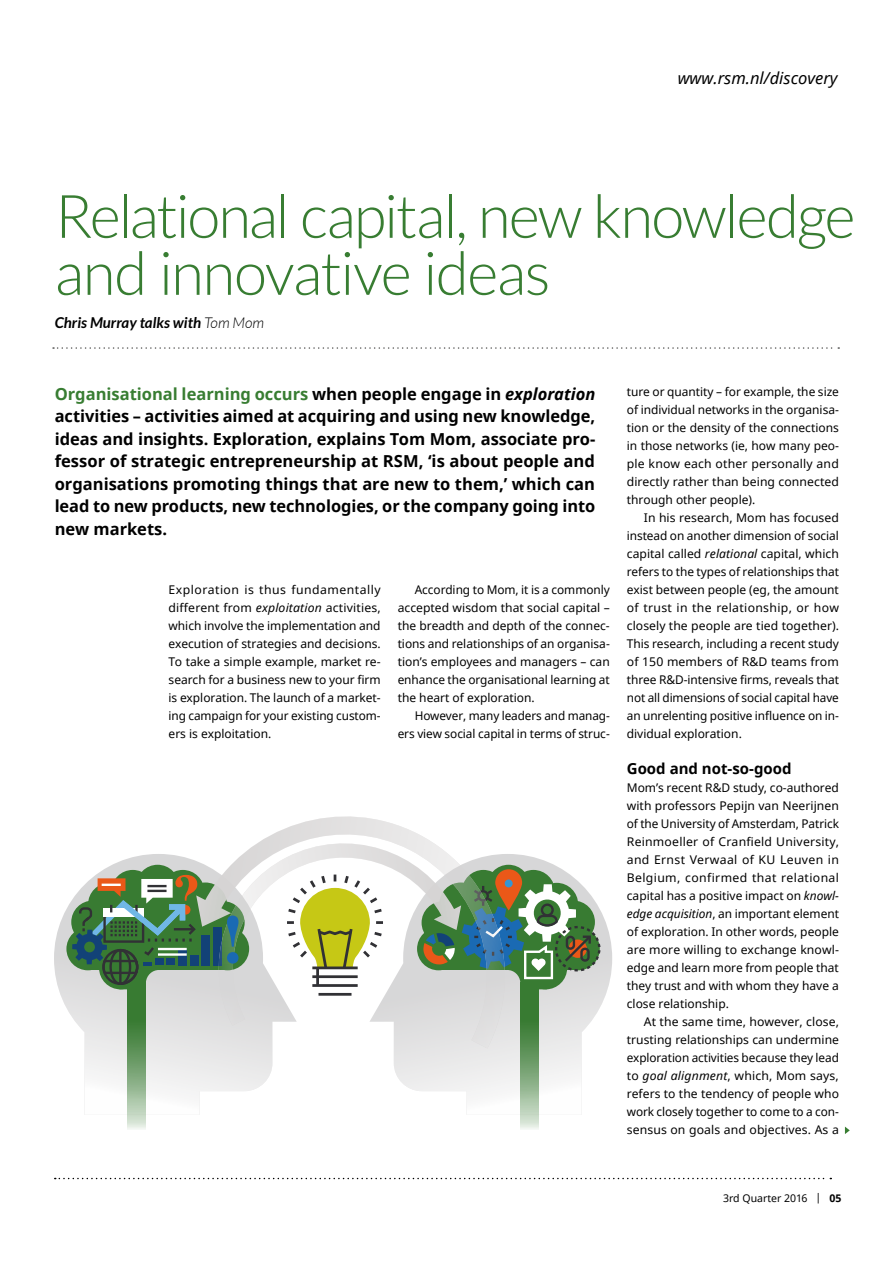
<style>
.page{position:relative;width:893px;height:1263px;background:#fff}
.page>*{position:absolute;margin:0;border:0;box-sizing:border-box;transform-origin:0 0}
.t1{font:300 60px/57px "Lato";letter-spacing:-.03em;color:#387d32}
.t2{font:700 16.5px/22.5px "Noto Sans";letter-spacing:-.005em;color:#000;text-align:justify}
.t3{font:italic 16.5px "Noto Sans";color:#000}
.t4{font:italic 700 15px "Lato";color:#000}
.t5{font:700 15px "Noto Sans";color:#000}
.t6{font:12px/18px "Noto Sans";letter-spacing:-.005em;color:#000;text-align:justify}
.t7{font:10.5px "Noto Sans";color:#000}
.s1{font-weight:300}
.s2{color:#387d32}
.s3{font-style:italic}
.s4{font-weight:700}
</style>
<div class="page">
<svg style="left:845px;top:1126px;width:5px;height:8px"></svg>
<svg style="left:53px;top:347px;width:786px;height:2px"></svg>
<svg style="left:55px;top:1178px;width:776px;height:1px"></svg>
<svg style="left:394px;top:899px;width:218px;height:216px"></svg>
<div style="left:552px;top:900px;width:43px;height:43px;background:#387b32;border-radius:50%"></div>
<svg style="left:557px;top:927px;width:43px;height:43px"></svg>
<svg style="left:521px;top:1026px;width:18px;height:103px;background:#88af84"></svg>
<svg style="left:54px;top:854px;width:219px;height:261px"></svg>
<div style="left:161px;top:870px;width:43px;height:43px;background:#387b32;border-radius:50%"></div>
<div style="left:136px;top:865px;width:43px;height:43px;background:#387b32;border-radius:50%"></div>
<div style="left:111px;top:870px;width:43px;height:43px;background:#387b32;border-radius:50%"></div>
<svg style="left:66px;top:927px;width:43px;height:43px"></svg>
<svg style="left:127px;top:989px;width:18px;height:140px;background:#73a16f"></svg>
<div style="left:555px;top:926px;width:45px;height:45px;border:2px dashed #313135;border-radius:50%"></div>
<svg style="left:505px;top:854px;width:88px;height:172px"></svg>
<svg style="left:196px;top:816px;width:309px;height:232px"></svg>
<svg style="left:72px;top:875px;width:125px;height:114px;background:#678a68"></svg>
<h2 class="t3" style="left:678px;top:66px;width:161px">www.rsm.nl/discovery</h2>
<h1 class="t1" style="left:55px;top:188px;width:802px">Relational capital, new knowledge and innovative ideas</h1>
<p class="t4" style="left:55px;top:314px;width:211px">Chris Murray talks with <span class="s1">Tom Mom</span></p>
<p class="t2" style="left:55px;top:382px;width:542px"><span class="s2">Organisational learning occurs</span> when people engage in <span class="s3">exploration </span>activities – activities aimed at acquiring and using new knowledge, ideas and insights. Exploration, explains Tom Mom, associate pro&shy;fessor of strategic entrepreneurship at RSM, ‘is about people and organisations promoting things that are new to them,’ which can lead to new products, new technologies, or the company going into new markets.</p>
<p class="t6" style="left:627px;top:382px;width:214px">ture or quantity – for example, the size of individual networks in the organisa&shy;tion or the density of the connections in those networks (ie, how many peo&shy;ple know each other personally and directly rather than being connected through other people).</p>
<p class="t6" style="left:627px;top:508px;width:214px;text-indent:17px">In his research, Mom has focused instead on another dimension of social capital called <span class="s3">relational</span> capital, which refers to the types of relationships that exist between people (eg, the amount of trust in the relationship, or how closely the people are tied together).<br>This research, including a recent study of 150 members of R&amp;D teams from three R&amp;D-intensive firms, reveals that not all dimensions of social capital have an unrelenting positive influence on in&shy;dividual exploration.</p>
<p class="t5" style="left:627px;top:758px;width:166px">Good and not-so-good</p>
<p class="t6" style="left:627px;top:778px;width:214px">Mom’s recent R&amp;D study, co-authored with professors Pepijn van Neerijnen of the University of Amsterdam, Patrick Reinmoeller of Cranfield University, and Ernst Verwaal of KU Leuven in Belgium, confirmed that relational capital has a positive impact on <span class="s3">knowl&shy;edge acquisition</span>, an important element of exploration. In other words, people are more willing to exchange knowl&shy;edge and learn more from people that they trust and with whom they have a close relationship.</p>
<p class="t6" style="left:627px;top:1012px;width:214px;text-indent:17px">At the same time, however, close, trusting relationships can undermine exploration activities because they lead to <span class="s3">goal alignment</span>, which, Mom says, refers to the tendency of people who work closely together to come to a con&shy;sensus on goals and objectives. As a</p>
<p class="t6" style="left:169px;top:580px;width:214px">Exploration is thus fundamentally different from <span class="s3">exploitation</span> activities, which involve the implementation and execution of strategies and decisions.<br>To take a simple example, market re&shy;search for a business new to your firm is exploration. The launch of a market&shy;ing campaign for your existing custom&shy;ers is exploitation.</p>
<p class="t6" style="left:398px;top:580px;width:214px;text-indent:17px">According to Mom, it is a commonly accepted wisdom that social capital – the breadth and depth of the connec&shy;tions and relationships of an organisa&shy;tion’s employees and managers – can enhance the organisational learning at the heart of exploration.</p>
<p class="t6" style="left:398px;top:706px;width:214px;text-align:right">However, many leaders and manag&shy;ers view social capital in terms of struc-</p>
<p class="t7" style="left:723px;top:1191px;width:120px">3rd Quarter 2016 | <span class="s4">05</span></p>
</div>
